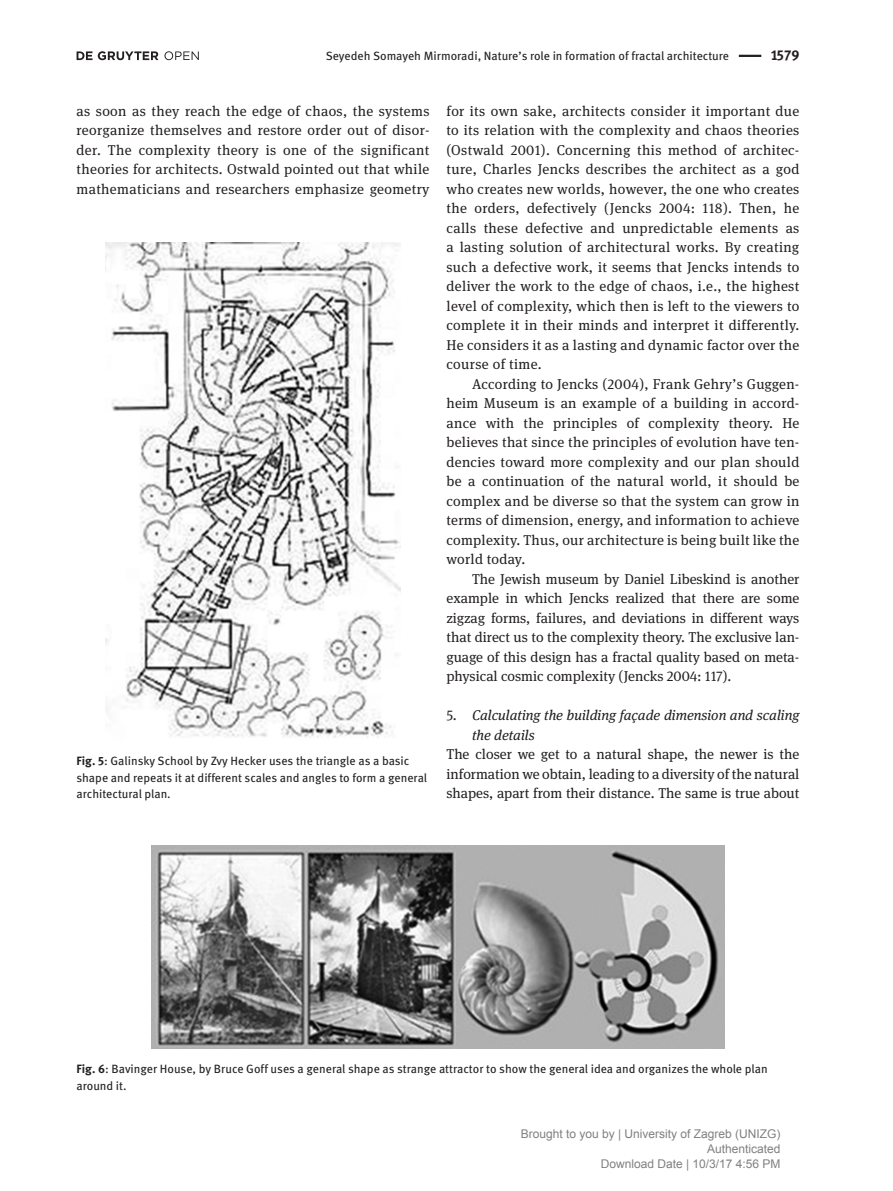
<style>
.page{position:relative;width:893px;height:1191px;background:#fff}
.page>*{position:absolute;margin:0;border:0;box-sizing:border-box;transform-origin:0 0}
.paragraph{font:14.25px/19.5px "DG Meta Serif Science";letter-spacing:.025em;color:#231f20;text-align:justify}
.paragraph_with_inden{font:14.25px/19.5px "DG Meta Serif Science";letter-spacing:.005em;color:#231f20;text-align:justify}
.t1{font:italic 14.25px/19.5px "DG Meta Serif Science";color:#231f20}
.t2{font:700 14.25px "DG Meta Science";color:#231f20}
.Fig_caption{font:12px/16.5px "DG Meta Science";color:#231f20}
.t3{font:12px/15px "Arial";color:#808080;text-align:right}
.s1{font-style:normal}
.s2{font-weight:700}
</style>
<div class="page">
<svg style="left:77px;top:51px;width:81px;height:9px"></svg>
<svg style="left:164px;top:51px;width:35px;height:9px"></svg>
<hr style="left:739px;top:55px;width:22px;height:2px;background:#231f20">
<img style="left:105px;top:242px;width:296px;height:496px">
<img style="left:151px;top:846px;width:574px;height:202px">
<p class="Fig_caption" style="left:326px;top:47px;width:405px">Seyedeh Somayeh Mirmoradi, Nature’s role in formation of fractal architecture</p>
<p class="t2" style="left:771px;top:44px;width:30px">1579</p>
<p class="paragraph" style="left:77px;top:101px;width:354px">as soon as they reach the edge of chaos, the systems reorganize themselves and restore order out of disor&shy;der. The complexity theory is one of the significant theories for architects. Ostwald pointed out that while mathematicians and researchers emphasize geometry</p>
<p class="paragraph" style="left:446px;top:101px;width:354px">for its own sake, architects consider it important due to its relation with the complexity and chaos theories (Ostwald 2001). Concerning this method of architec&shy;ture, Charles Jencks describes the architect as a god who creates new worlds, however, the one who creates the orders, defectively (Jencks 2004: 118). Then, he calls these defective and unpredictable elements as a lasting solution of architectural works. By creating such a defective work, it seems that Jencks intends to deliver the work to the edge of chaos, i.e., the highest level of complexity, which then is left to the viewers to complete it in their minds and interpret it differently.<br>He considers it as a lasting and dynamic factor over the course of time.</p>
<p class="paragraph_with_inden" style="left:446px;top:374px;width:354px;text-indent:26px">According to Jencks (2004), Frank Gehry’s Guggen&shy;heim Museum is an example of a building in accord&shy;ance with the principles of complexity theory. He believes that since the principles of evolution have ten&shy;dencies toward more complexity and our plan should be a continuation of the natural world, it should be complex and be diverse so that the system can grow in terms of dimension, energy, and information to achieve complexity. Thus, our architecture is being built like the world today.</p>
<p class="paragraph_with_inden" style="left:446px;top:569px;width:354px;text-indent:26px">The Jewish museum by Daniel Libeskind is another example in which Jencks realized that there are some zigzag forms, failures, and deviations in different ways that direct us to the complexity theory. The exclusive lan&shy;guage of this design has a fractal quality based on meta&shy;physical cosmic complexity (Jencks 2004: 117).</p>
<p class="t1" style="left:472px;top:705px;width:329px;text-indent:-26px"><span class="s1">5.</span> Calculating the building façade dimension and scaling the details</p>
<p class="paragraph" style="left:446px;top:744px;width:354px">The closer we get to a natural shape, the newer is the information we obtain, leading to a diversity of the natural shapes, apart from their distance. The same is true about</p>
<p class="Fig_caption" style="left:77px;top:752px;width:352px"><span class="s2">Fig. 5</span>: Galinsky School by Zvy Hecker uses the triangle as a basic shape and repeats it at different scales and angles to form a general architectural plan.</p>
<p class="Fig_caption" style="left:77px;top:1060px;width:693px"><span class="s2">Fig. 6</span>: Bavinger House, by Bruce Goff uses a general shape as strange attractor to show the general idea and organizes the whole plan around it.</p>
<p class="t3" style="left:521px;top:1127px;width:261px">Brought to you by | University of Zagreb (UNIZG)<br>Authenticated<br>Download Date | 10/3/17 4:56 PM</p>
</div>
